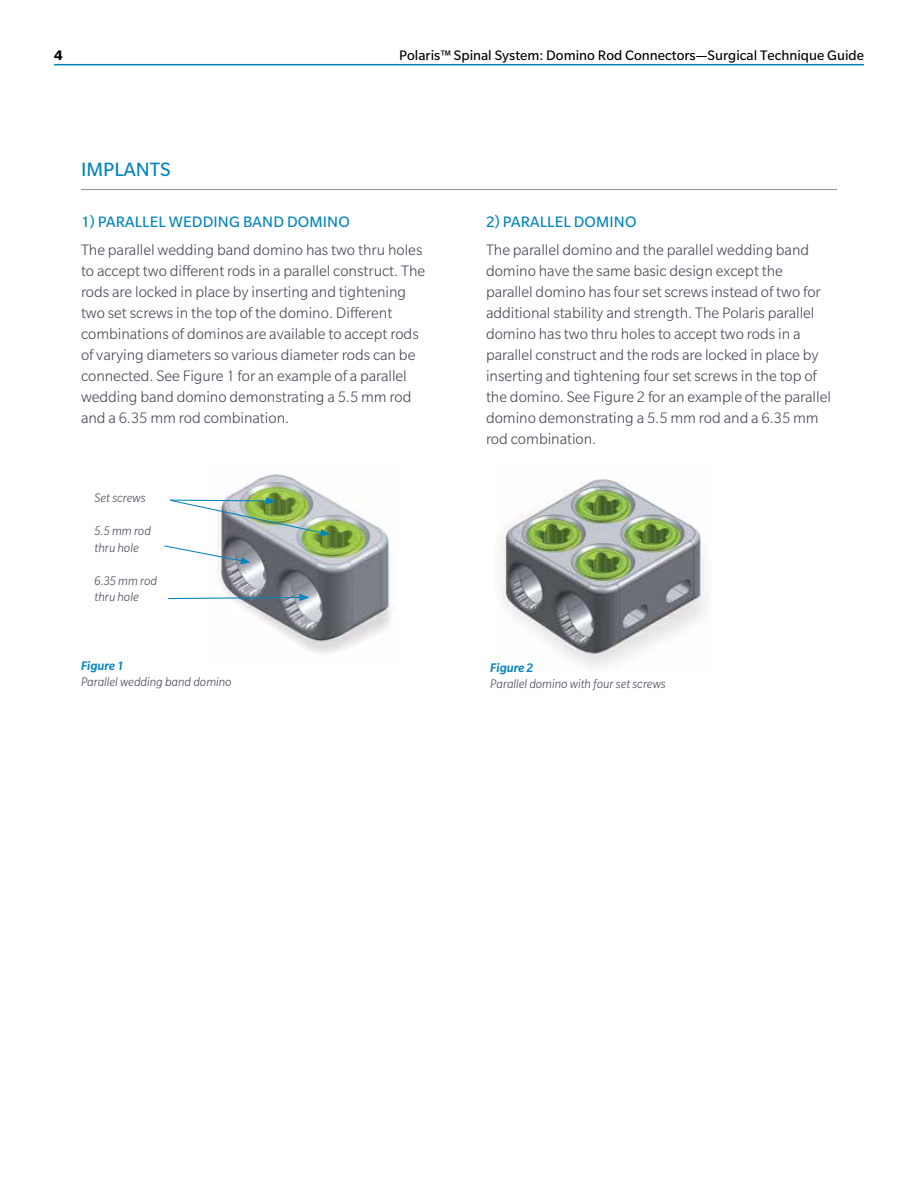
<style>
.page{position:relative;width:918px;height:1188px;background:#fff}
.page>*{position:absolute;margin:0;border:0;box-sizing:border-box;transform-origin:0 0}
.t1{font:21px "Slate Pro";color:#0083bf}
.t2{font:300 16.5px/21px "Slate Pro";color:#474c55}
.t3{font:16.5px "Slate Pro";letter-spacing:.01em;color:#0083bf}
.t4{font:15px "Slate Pro";color:#000}
.t5{font:700 15px "Slate Pro";color:#000}
.t6{font:italic 300 13.5px/16.5px "Slate Pro";color:#474c55}
.t7{font:italic 500 13.5px "Slate Pro";color:#0083bf}
</style>
<div class="page">
<hr style="left:54px;top:64px;width:810px;height:1px;background:#0083bf">
<img style="left:498px;top:479px;width:211px;height:187px">
<img style="left:218px;top:474px;width:175px;height:179px">
<hr style="left:81px;top:189px;width:756px;height:1px;background:#939598">
<svg style="left:164px;top:545px;width:87px;height:19px"></svg>
<img style="left:170px;top:497px;width:160px;height:39px">
<svg style="left:167px;top:594px;width:142px;height:7px"></svg>
<p class="t5" style="left:54px;top:47px;width:10px">4</p>
<p class="t4" style="left:399px;top:47px;width:466px">Polaris™ Spinal System: Domino Rod Connectors—Surgical Technique Guide</p>
<p class="t1" style="left:81px;top:158px;width:91px">IMPLANTS</p>
<p class="t3" style="left:81px;top:213px;width:270px">1) PARALLEL WEDDING BAND DOMINO</p>
<p class="t2" style="left:81px;top:239px;width:346px">The parallel wedding band domino has two thru holes to accept two different rods in a parallel construct. The rods are locked in place by inserting and tightening two set screws in the top of the domino. Different combinations of dominos are available to accept rods of varying diameters so various diameter rods can be connected. See Figure 1 for an example of a parallel wedding band domino demonstrating a 5.5 mm rod and a 6.35 mm rod combination.</p>
<p class="t6" style="left:94px;top:489px;width:53px">Set screws</p>
<p class="t6" style="left:94px;top:522px;width:58px">5.5 mm rod thru hole</p>
<p class="t6" style="left:94px;top:572px;width:64px">6.35 mm rod thru hole</p>
<p class="t7" style="left:81px;top:658px;width:45px">Figure 1</p>
<p class="t6" style="left:81px;top:674px;width:152px">Parallel wedding band domino</p>
<p class="t3" style="left:486px;top:213px;width:152px">2) PARALLEL DOMINO</p>
<p class="t2" style="left:486px;top:239px;width:346px">The parallel domino and the parallel wedding band domino have the same basic design except the parallel domino has four set screws instead of two for additional stability and strength. The Polaris parallel domino has two thru holes to accept two rods in a parallel construct and the rods are locked in place by inserting and tightening four set screws in the top of the domino. See Figure 2 for an example of the parallel domino demonstrating a 5.5 mm rod and a 6.35 mm rod combination.</p>
<p class="t7" style="left:490px;top:660px;width:45px">Figure 2</p>
<p class="t6" style="left:490px;top:676px;width:177px">Parallel domino with four set screws</p>
</div>
